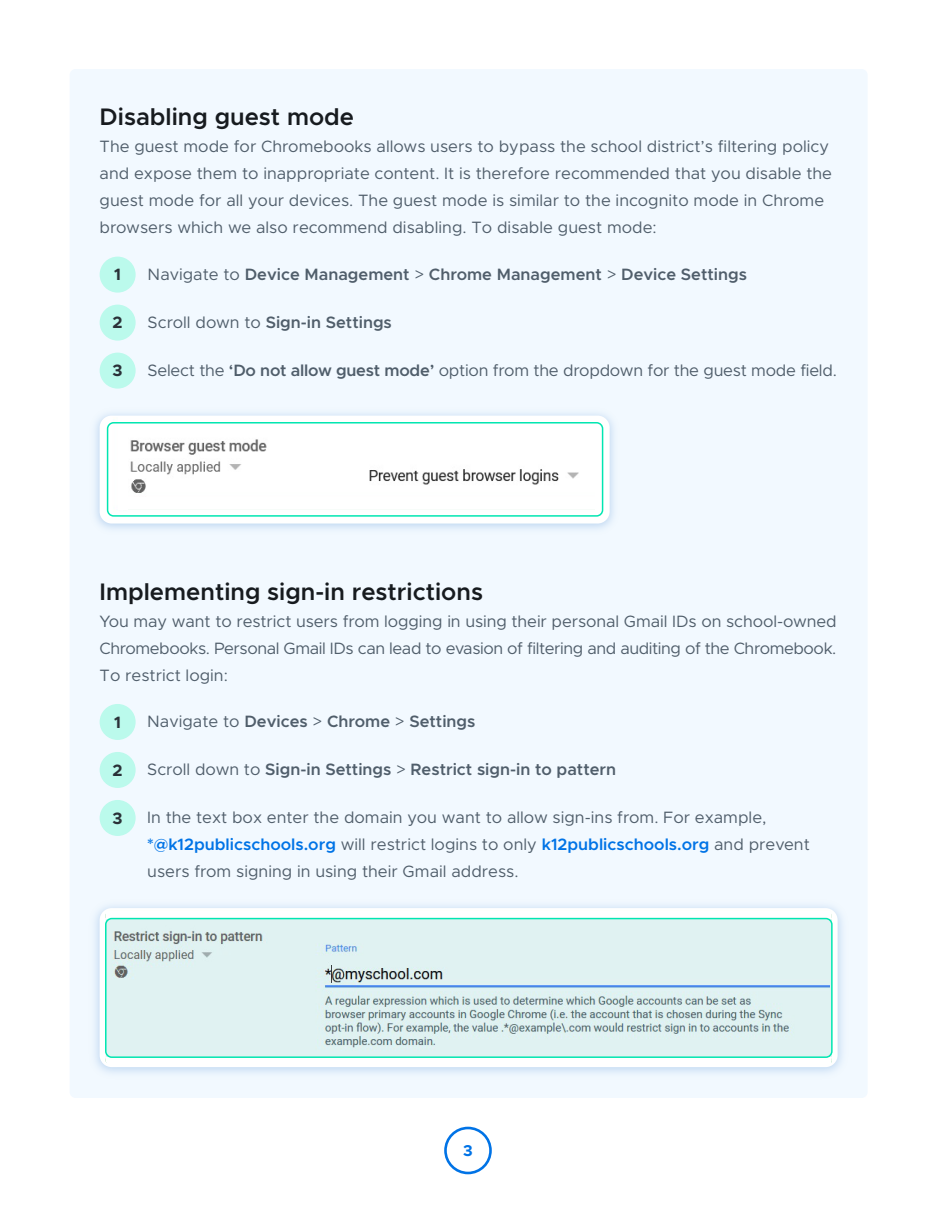
<style>
.page{position:relative;width:936px;height:1206px;background:#fff}
.page>*{position:absolute;margin:0;border:0;box-sizing:border-box;transform-origin:0 0}
.t1{font:600 24px "Metropolis";color:#171b1f}
.t2{font:16.5px/27px "Metropolis";color:#505e6b}
.t3{font:600 16.5px "Metropolis";color:#505e6b}
.t4{font:700 16.5px "Metropolis";color:#2a3138}
.t5{font:700 15.75px "Metropolis";color:#0073e6}
.s1{font-weight:400}
.s2{font-weight:600}
.s3{font-weight:600;color:#0073e6}
</style>
<div class="page">
<div style="left:70px;top:69px;width:798px;height:1029px;background:#f2f9ff;border-radius:6px"></div>
<div style="left:444px;top:1127px;width:48px;height:47px;border:3px solid #0073e6;border-radius:50%"></div>
<div style="left:100px;top:257px;width:36px;height:36px;background:#bbfaec;border-radius:50%"></div>
<div style="left:100px;top:305px;width:36px;height:36px;background:#bbfaec;border-radius:50%"></div>
<div style="left:100px;top:353px;width:36px;height:36px;background:#bbfaec;border-radius:50%"></div>
<div style="left:100px;top:704px;width:36px;height:36px;background:#bbfaec;border-radius:50%"></div>
<div style="left:100px;top:752px;width:36px;height:36px;background:#bbfaec;border-radius:50%"></div>
<div style="left:100px;top:800px;width:36px;height:36px;background:#bbfaec;border-radius:50%"></div>
<img style="left:95px;top:413px;width:519px;height:116px">
<div style="left:100px;top:416px;width:510px;height:108px;background:#fff;border-radius:12px"></div>
<img style="left:106px;top:422px;width:473px;height:89px">
<div style="left:118px;top:417px;width:477px;height:11px;background:#fff"></div>
<div style="left:118px;top:498px;width:477px;height:11px;background:#fff"></div>
<div style="left:118px;top:424px;width:10px;height:85px;background:#fff"></div>
<div style="left:107px;top:422px;width:496px;height:95px;border:2px solid #00e6b1;border-radius:6px"></div>
<img style="left:95px;top:905px;width:748px;height:168px">
<div style="left:100px;top:908px;width:738px;height:159px;background:#fff;border-radius:12px"></div>
<img style="left:106px;top:919px;width:726px;height:138px">
<svg style="left:108px;top:914px;width:724px;height:5px"></svg>
<div style="left:105px;top:918px;width:728px;height:140px;border:2px solid #00e6b1;border-radius:6px"></div>
<h1 class="t1" style="left:100px;top:101px;width:256px">Disabling guest mode</h1>
<p class="t2" style="left:100px;top:133px;width:734px">The guest mode for Chromebooks allows users to bypass the school district’s filtering policy and expose them to inappropriate content. It is therefore recommended that you disable the guest mode for all your devices. The guest mode is similar to the incognito mode in Chrome browsers which we also recommend disabling. To disable guest mode:</p>
<p class="t4" style="left:114px;top:264px;width:8px">1</p>
<p class="t3" style="left:148px;top:264px;width:601px"><span class="s1">Navigate to</span> Device Management <span class="s1">&gt;</span> Chrome Management <span class="s1">&gt;</span> Device Settings</p>
<p class="t4" style="left:113px;top:312px;width:12px">2</p>
<p class="t3" style="left:148px;top:312px;width:246px"><span class="s1">Scroll down to</span> Sign-in Settings</p>
<p class="t4" style="left:113px;top:360px;width:11px">3</p>
<p class="t2" style="left:148px;top:357px;width:691px">Select the <span class="s2">‘Do not allow guest mode’</span> option from the dropdown for the guest mode field.</p>
<h1 class="t1" style="left:100px;top:577px;width:385px">Implementing sign-in restrictions</h1>
<p class="t2" style="left:100px;top:608px;width:739px;text-align:justify">You may want to restrict users from logging in using their personal Gmail IDs on school-owned Chromebooks. Personal Gmail IDs can lead to evasion of filtering and auditing of the Chromebook.<br>To restrict login:</p>
<p class="t4" style="left:114px;top:712px;width:8px">1</p>
<p class="t3" style="left:147px;top:711px;width:330px"><span class="s1">Navigate to</span> Devices <span class="s1">&gt;</span> Chrome <span class="s1">&gt;</span> Settings</p>
<p class="t4" style="left:113px;top:760px;width:12px">2</p>
<p class="t3" style="left:147px;top:759px;width:470px"><span class="s1">Scroll down to</span> Sign-in Settings <span class="s1">&gt;</span> Restrict sign-in to pattern</p>
<p class="t2" style="left:147px;top:804px;width:664px">In the text box enter the domain you want to allow sign-ins from. For example, <span class="s3">*@k12publicschools.org</span> will restrict logins to only <span class="s3">k12publicschools.org</span> and prevent users from signing in using their Gmail address.</p>
<p class="t4" style="left:113px;top:808px;width:11px">3</p>
<p class="t5" style="left:463px;top:1140px;width:11px">3</p>
</div>
